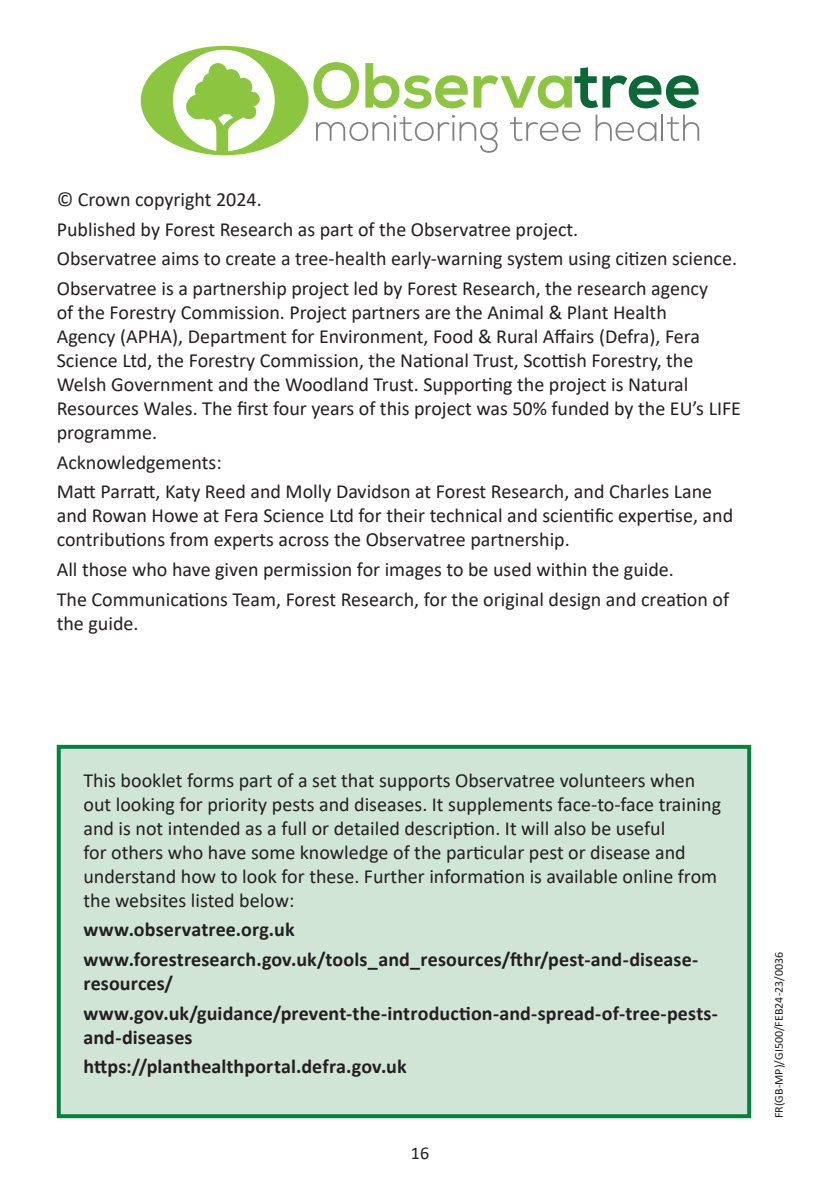
<style>
.page{position:relative;width:840px;height:1191px;background:#fff}
.page>*{position:absolute;margin:0;border:0;box-sizing:border-box;transform-origin:0 0}
.Main_body_text{font:20px/24px "Calibri";color:#231f20}
.Main_body_text-2{font:700 20px/24px "Calibri";letter-spacing:.005em;color:#231f20}
.t1{font:18px "Calibri";color:#231f20}
.Image_credits{font:12px "Calibri";color:#231f20}
</style>
<div class="page">
<div style="left:59px;top:747px;width:689px;height:369px;background:#d1e5d6"></div>
<div style="left:57px;top:745px;width:693px;height:373px;border:4px solid #00843d"></div>
<svg style="left:141px;top:46px;width:557px;height:109px"></svg>
<p class="Main_body_text" style="left:57px;top:187px;width:206px">© Crown copyright 2024.</p>
<p class="Main_body_text" style="left:57px;top:216px;width:522px">Published by Forest Research as part of the Observatree project.</p>
<p class="Main_body_text" style="left:57px;top:246px;width:681px">Observatree aims to create a tree-health early-warning system using citizen science.</p>
<p class="Main_body_text" style="left:57px;top:276px;width:685px">Observatree is a partnership project led by Forest Research, the research agency<br>of the Forestry Commission. Project partners are the Animal &amp; Plant Health<br>Agency (APHA), Department for Environment, Food &amp; Rural Affairs (Defra), Fera Science Ltd, the Forestry Commission, the National Trust, Scottish Forestry, the Welsh Government and the Woodland Trust. Supporting the project is Natural Resources Wales. The first four years of this project was 50% funded by the EU’s LIFE programme.</p>
<p class="Main_body_text" style="left:57px;top:449px;width:166px">Acknowledgements:</p>
<p class="Main_body_text" style="left:57px;top:479px;width:677px">Matt Parratt, Katy Reed and Molly Davidson at Forest Research, and Charles Lane and Rowan Howe at Fera Science Ltd for their technical and scientific expertise, and contributions from experts across the Observatree partnership.</p>
<p class="Main_body_text" style="left:57px;top:557px;width:618px">All those who have given permission for images to be used within the guide.</p>
<p class="Main_body_text" style="left:57px;top:586px;width:673px">The Communications Team, Forest Research, for the original design and creation of the guide.</p>
<p class="Main_body_text" style="left:83px;top:767px;width:639px">This booklet forms part of a set that supports Observatree volunteers when out looking for priority pests and diseases. It supplements face-to-face training and is not intended as a full or detailed description. It will also be useful<br>for others who have some knowledge of the particular pest or disease and understand how to look for these. Further information is available online from the websites listed below:</p>
<p class="Main_body_text-2" style="left:83px;top:917px;width:212px">www.observatree.org.uk</p>
<p class="Main_body_text-2" style="left:83px;top:947px;width:616px">www.forestresearch.gov.uk/tools_and_resources/fthr/pest-and-disease&shy;resources/</p>
<p class="Main_body_text-2" style="left:83px;top:1000px;width:635px">www.gov.uk/guidance/prevent-the-introduction-and-spread-of-tree-pests&shy;and-diseases</p>
<p class="Main_body_text-2" style="left:83px;top:1054px;width:324px">https://planthealthportal.defra.gov.uk</p>
<p class="t1" style="left:410px;top:1140px;width:20px">16</p>
<p class="Image_credits" style="left:770px;top:1118px;width:168px;rotate:-90deg">FR(GB-MP)/GI500/FEB24-23/0036</p>
</div>
